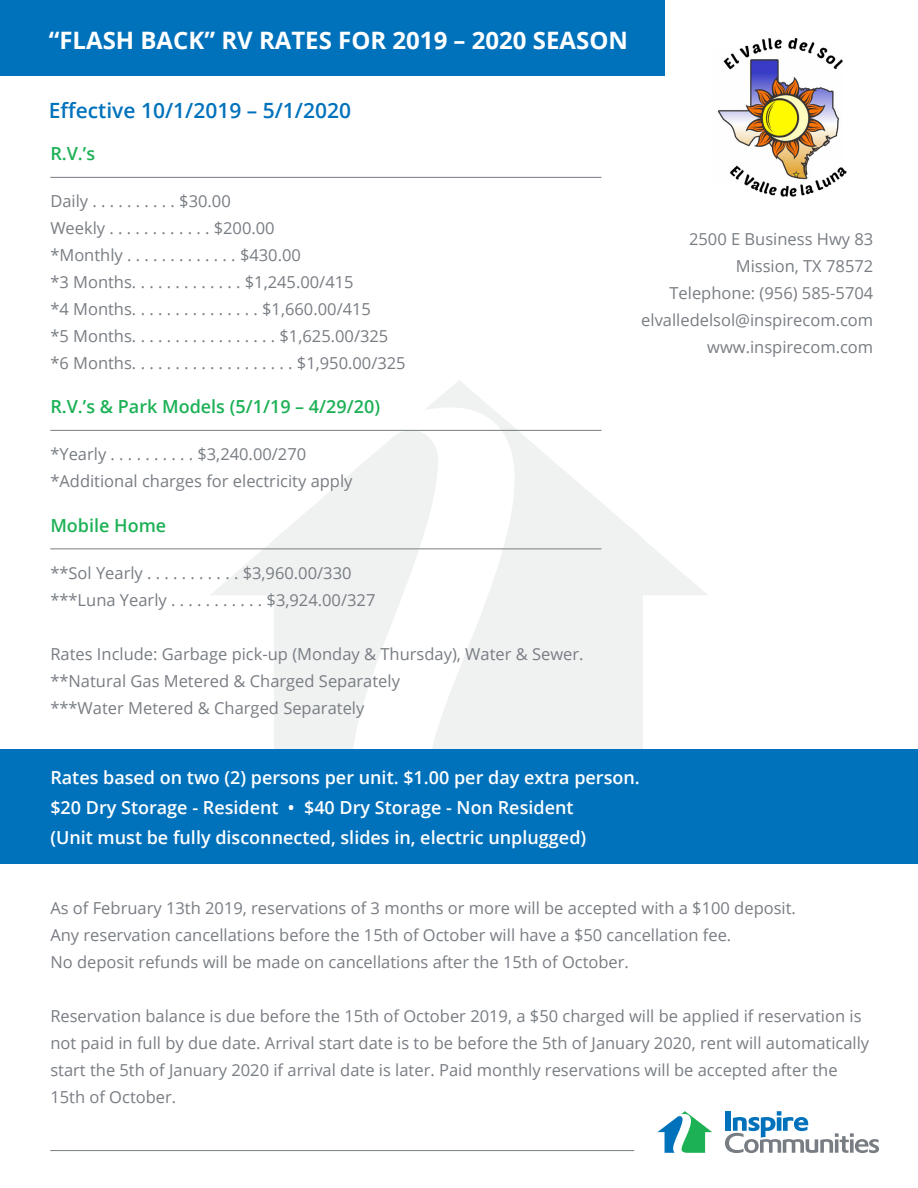
<style>
.page{position:relative;width:918px;height:1188px;background:#fff}
.page>*{position:absolute;margin:0;border:0;box-sizing:border-box;transform-origin:0 0}
.t1{font:700 24px "Open Sans";color:#fff}
.t2{font:600 21px "Open Sans";color:#0072bc}
.t3{font:600 18px "Open Sans";color:#fff}
.t4{font:600 18px "Open Sans";color:#1db156}
.t5{font:16.5px/27px "Open Sans";color:#787d83}
</style>
<div class="page">
<div style="left:0;top:0;width:665px;height:76px;background:#0072bc"></div>
<svg style="left:210px;top:429px;width:214px;height:321px;fill:#f0f2f2"></svg>
<svg style="left:424px;top:380px;width:284px;height:370px"></svg>
<div style="left:0;top:750px;width:918px;height:114px;background:#0072bc"></div>
<svg style="left:725px;top:1111px;width:154px;height:42px"></svg>
<svg style="left:657px;top:1111px;width:55px;height:42px"></svg>
<hr style="left:50px;top:177px;width:552px;height:1px;background:#787d83">
<hr style="left:50px;top:430px;width:552px;height:1px;background:#787d83">
<hr style="left:50px;top:548px;width:552px;height:1px;background:#787d83">
<hr style="left:50px;top:1150px;width:584px;height:1px;background:#787d83">
<img style="left:717px;top:37px;width:130px;height:160px">
<p class="t1" style="left:49px;top:23px;width:581px">“FLASH BACK” RV RATES FOR 2019 – 2020 SEASON</p>
<p class="t2" style="left:49px;top:96px;width:304px">Effective 10/1/2019 – 5/1/2020</p>
<p class="t4" style="left:50px;top:142px;width:46px">R.V.’s</p>
<p class="t5" style="left:50px;top:187px;width:182px">Daily . . . . . . . . . . $30.00</p>
<p class="t5" style="left:50px;top:214px;width:226px">Weekly . . . . . . . . . . . . $200.00</p>
<p class="t5" style="left:50px;top:241px;width:252px">*Monthly . . . . . . . . . . . . . $430.00</p>
<p class="t5" style="left:50px;top:268px;width:305px">*3 Months. . . . . . . . . . . . . $1,245.00/415</p>
<p class="t5" style="left:50px;top:295px;width:322px">*4 Months. . . . . . . . . . . . . . . $1,660.00/415</p>
<p class="t5" style="left:50px;top:322px;width:340px">*5 Months. . . . . . . . . . . . . . . . . $1,625.00/325</p>
<p class="t5" style="left:50px;top:349px;width:357px">*6 Months. . . . . . . . . . . . . . . . . . . $1,950.00/325</p>
<p class="t4" style="left:50px;top:395px;width:331px">R.V.’s &amp; Park Models (5/1/19 – 4/29/20)</p>
<p class="t5" style="left:50px;top:440px;width:257px">*Yearly . . . . . . . . . . $3,240.00/270</p>
<p class="t5" style="left:50px;top:467px;width:304px">*Additional charges for electricity apply</p>
<p class="t4" style="left:50px;top:513px;width:118px">Mobile Home</p>
<p class="t5" style="left:50px;top:559px;width:303px">**Sol Yearly . . . . . . . . . . . $3,960.00/330</p>
<p class="t5" style="left:50px;top:586px;width:327px">***Luna Yearly . . . . . . . . . . . $3,924.00/327</p>
<p class="t5" style="left:50px;top:640px;width:535px">Rates Include: Garbage pick-up (Monday &amp; Thursday), Water &amp; Sewer.</p>
<p class="t5" style="left:50px;top:667px;width:351px">**Natural Gas Metered &amp; Charged Separately</p>
<p class="t5" style="left:50px;top:694px;width:316px">***Water Metered &amp; Charged Separately</p>
<p class="t5" style="left:689px;top:225px;width:186px">2500 E Business Hwy 83</p>
<p class="t5" style="left:736px;top:252px;width:139px">Mission, TX 78572</p>
<p class="t5" style="left:670px;top:279px;width:205px">Telephone: (956) 585-5704</p>
<p class="t5" style="left:641px;top:306px;width:234px">elvalledelsol@inspirecom.com</p>
<p class="t5" style="left:707px;top:333px;width:168px">www.inspirecom.com</p>
<p class="t3" style="left:50px;top:765px;width:591px">Rates based on two (2) persons per unit. $1.00 per day extra person.</p>
<p class="t3" style="left:50px;top:795px;width:525px">$20 Dry Storage - Resident • $40 Dry Storage - Non Resident</p>
<p class="t3" style="left:50px;top:825px;width:537px">(Unit must be fully disconnected, slides in, electric unplugged)</p>
<p class="t5" style="left:50px;top:894px;width:747px">As of February 13th 2019, reservations of 3 months or more will be accepted with a $100 deposit.</p>
<p class="t5" style="left:50px;top:921px;width:682px">Any reservation cancellations before the 15th of October will have a $50 cancellation fee.</p>
<p class="t5" style="left:50px;top:948px;width:580px">No deposit refunds will be made on cancellations after the 15th of October.</p>
<p class="t5" style="left:50px;top:1002px;width:820px">Reservation balance is due before the 15th of October 2019, a $50 charged will be applied if reservation is not paid in full by due date. Arrival start date is to be before the 5th of January 2020, rent will automatically start the 5th of January 2020 if arrival date is later. Paid monthly reservations will be accepted after the 15th of October.</p>
</div>
